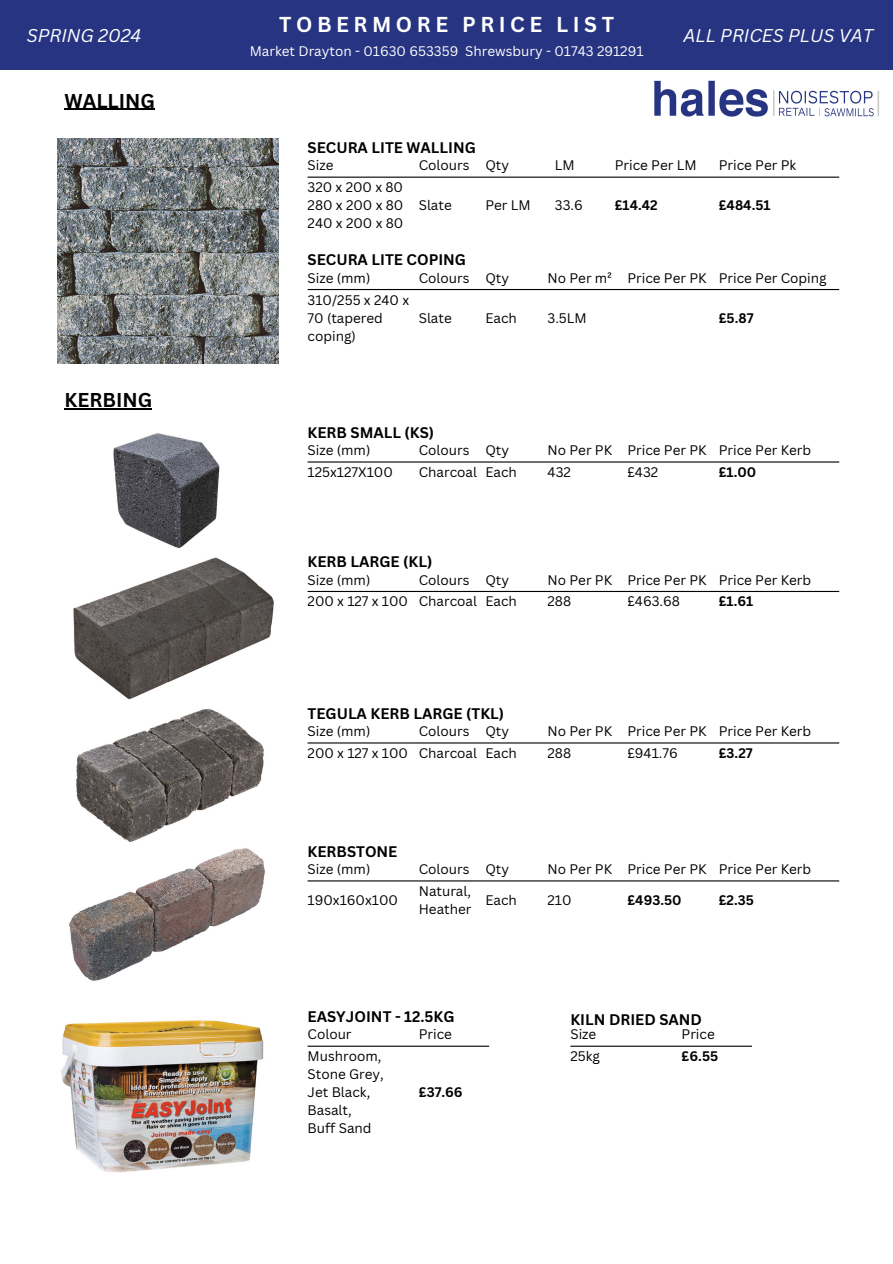
<style>
.page{position:relative;width:893px;height:1264px;background:#fff}
.page>*{position:absolute;margin:0;border:0;box-sizing:border-box;transform-origin:0 0}
.t1{font:700 21px "Canva Sans";letter-spacing:.215em;color:#fff}
.t2{font:700 19.5px "Canva Sans";color:#000}
.t3{font:italic 18px "Canva Sans";color:#fff}
.t4{font:700 15px "Canva Sans";color:#000}
.t5{font:13.5px/18px "Canva Sans";color:#000;text-align:justify}
.t6{font:700 13.5px "Canva Sans";color:#000}
.t7{font:13.5px "Canva Sans";color:#fff}
</style>
<div class="page">
<img style="left:57px;top:138px;width:222px;height:225px">
<hr style="left:65px;top:109px;width:90px;height:1px;background:#000">
<img style="left:113px;top:433px;width:107px;height:116px">
<img style="left:73px;top:557px;width:201px;height:143px">
<hr style="left:307px;top:177px;width:532px;height:1px;background:#000">
<hr style="left:307px;top:289px;width:532px;height:1px;background:#000">
<hr style="left:65px;top:408px;width:87px;height:1px;background:#000">
<img style="left:76px;top:709px;width:188px;height:133px">
<img style="left:69px;top:848px;width:196px;height:133px">
<hr style="left:307px;top:461px;width:532px;height:1px;background:#000">
<hr style="left:307px;top:591px;width:532px;height:1px;background:#000">
<hr style="left:307px;top:742px;width:532px;height:1px;background:#000">
<hr style="left:307px;top:880px;width:532px;height:1px;background:#000">
<img style="left:61px;top:1020px;width:203px;height:153px">
<hr style="left:307px;top:1045px;width:182px;height:1px;background:#000">
<hr style="left:570px;top:1045px;width:182px;height:1px;background:#000">
<div style="left:0;top:0;width:892px;height:70px;background:#273482"></div>
<img style="left:654px;top:80px;width:225px;height:37px">
<p class="t3" style="left:27px;top:22px;width:116px">SPRING 2024</p>
<h2 class="t2" style="left:65px;top:87px;width:92px">WALLING</h2>
<p class="t2" style="left:65px;top:386px;width:89px">KERBING</p>
<p class="t1" style="left:279px;top:10px;width:336px">TOBERMORE PRICE LIST</p>
<h3 class="t7" style="left:250px;top:41px;width:395px">Market Drayton - 01630 653359 Shrewsbury - 01743 291291</h3>
<h1 class="t4" style="left:307px;top:137px;width:170px">SECURA LITE WALLING</h1>
<p class="t3" style="left:683px;top:22px;width:191px">ALL PRICES PLUS VAT</p>
<p class="t5" style="left:307px;top:156px;width:27px">Size</p>
<p class="t5" style="left:418px;top:156px;width:52px">Colours</p>
<p class="t5" style="left:485px;top:156px;width:25px">Qty</p>
<p class="t5" style="left:555px;top:156px;width:21px">LM</p>
<p class="t5" style="left:614px;top:156px;width:83px">Price Per LM</p>
<p class="t5" style="left:718px;top:156px;width:79px">Price Per Pk</p>
<p class="t5" style="left:307px;top:178px;width:97px">320 x 200 x 80<br>280 x 200 x 80<br>240 x 200 x 80</p>
<h3 class="t5" style="left:418px;top:196px;width:34px">Slate</h3>
<p class="t5" style="left:485px;top:196px;width:47px">Per LM</p>
<p class="t5" style="left:555px;top:196px;width:29px">33.6</p>
<p class="t6" style="left:614px;top:196px;width:45px">£14.42</p>
<p class="t6" style="left:718px;top:196px;width:53px">£484.51</p>
<p class="t4" style="left:307px;top:249px;width:160px">SECURA LITE COPING</p>
<p class="t5" style="left:307px;top:268px;width:64px">Size (mm)</p>
<h3 class="t5" style="left:418px;top:268px;width:52px">Colours</h3>
<p class="t5" style="left:485px;top:268px;width:25px">Qty</p>
<p class="t5" style="left:547px;top:268px;width:66px">No Per m²</p>
<p class="t5" style="left:627px;top:268px;width:81px">Price Per PK</p>
<p class="t5" style="left:718px;top:268px;width:109px">Price Per Coping</p>
<p class="t5" style="left:307px;top:290px;width:103px;text-align:left">310/255 x 240 x<br>70 (tapered coping)</p>
<p class="t5" style="left:418px;top:308px;width:34px">Slate</p>
<p class="t5" style="left:485px;top:308px;width:33px">Each</p>
<p class="t5" style="left:547px;top:308px;width:41px">3.5LM</p>
<p class="t6" style="left:718px;top:308px;width:36px">£5.87</p>
<h2 class="t4" style="left:307px;top:421px;width:128px">KERB SMALL (KS)</h2>
<p class="t5" style="left:307px;top:441px;width:64px">Size (mm)</p>
<p class="t5" style="left:418px;top:441px;width:52px">Colours</p>
<p class="t5" style="left:485px;top:441px;width:25px">Qty</p>
<p class="t5" style="left:547px;top:441px;width:66px">No Per PK</p>
<h3 class="t5" style="left:627px;top:441px;width:81px">Price Per PK</h3>
<p class="t5" style="left:718px;top:441px;width:94px">Price Per Kerb</p>
<p class="t5" style="left:307px;top:463px;width:87px">125x127X100</p>
<p class="t5" style="left:418px;top:463px;width:60px">Charcoal</p>
<p class="t5" style="left:485px;top:463px;width:33px">Each</p>
<p class="t5" style="left:547px;top:463px;width:25px">432</p>
<p class="t5" style="left:627px;top:463px;width:32px">£432</p>
<p class="t6" style="left:718px;top:463px;width:39px">£1.00</p>
<p class="t4" style="left:307px;top:551px;width:126px">KERB LARGE (KL)</p>
<p class="t5" style="left:307px;top:570px;width:64px">Size (mm)</p>
<p class="t5" style="left:418px;top:570px;width:52px">Colours</p>
<p class="t5" style="left:485px;top:570px;width:25px">Qty</p>
<p class="t5" style="left:547px;top:570px;width:66px">No Per PK</p>
<h3 class="t5" style="left:627px;top:570px;width:81px">Price Per PK</h3>
<p class="t5" style="left:718px;top:570px;width:94px">Price Per Kerb</p>
<p class="t5" style="left:307px;top:592px;width:102px">200 x 127 x 100</p>
<p class="t5" style="left:418px;top:592px;width:60px">Charcoal</p>
<p class="t5" style="left:485px;top:592px;width:33px">Each</p>
<p class="t5" style="left:547px;top:592px;width:25px">288</p>
<p class="t5" style="left:627px;top:592px;width:54px">£463.68</p>
<p class="t6" style="left:718px;top:591px;width:36px">£1.61</p>
<p class="t4" style="left:307px;top:702px;width:198px">TEGULA KERB LARGE (TKL)</p>
<p class="t5" style="left:307px;top:722px;width:64px">Size (mm)</p>
<p class="t5" style="left:418px;top:722px;width:52px">Colours</p>
<p class="t5" style="left:485px;top:722px;width:25px">Qty</p>
<p class="t5" style="left:547px;top:722px;width:66px">No Per PK</p>
<p class="t5" style="left:627px;top:722px;width:81px">Price Per PK</p>
<h3 class="t5" style="left:718px;top:722px;width:94px">Price Per Kerb</h3>
<p class="t5" style="left:307px;top:744px;width:102px">200 x 127 x 100</p>
<p class="t5" style="left:418px;top:744px;width:60px">Charcoal</p>
<p class="t5" style="left:485px;top:744px;width:33px">Each</p>
<p class="t5" style="left:547px;top:744px;width:25px">288</p>
<p class="t5" style="left:627px;top:744px;width:52px">£941.76</p>
<p class="t6" style="left:718px;top:743px;width:35px">£3.27</p>
<p class="t4" style="left:307px;top:840px;width:91px">KERBSTONE</p>
<p class="t5" style="left:307px;top:860px;width:64px">Size (mm)</p>
<p class="t5" style="left:418px;top:860px;width:52px">Colours</p>
<p class="t5" style="left:485px;top:860px;width:25px">Qty</p>
<p class="t5" style="left:547px;top:860px;width:66px">No Per PK</p>
<p class="t5" style="left:627px;top:860px;width:81px">Price Per PK</p>
<p class="t5" style="left:718px;top:860px;width:94px">Price Per Kerb</p>
<h3 class="t5" style="left:307px;top:890px;width:92px">190x160x100</h3>
<p class="t5" style="left:418px;top:881px;width:54px">Natural,</p>
<p class="t5" style="left:418px;top:899px;width:54px">Heather</p>
<p class="t5" style="left:485px;top:890px;width:33px">Each</p>
<p class="t5" style="left:547px;top:890px;width:26px">210</p>
<p class="t6" style="left:627px;top:890px;width:56px">£493.50</p>
<p class="t6" style="left:718px;top:890px;width:37px">£2.35</p>
<p class="t4" style="left:307px;top:1005px;width:148px">EASYJOINT - 12.5KG</p>
<p class="t5" style="left:307px;top:1047px;width:75px">Mushroom,</p>
<p class="t5" style="left:307px;top:1065px;width:78px">Stone Grey,</p>
<p class="t5" style="left:307px;top:1083px;width:64px">Jet Black,</p>
<p class="t5" style="left:307px;top:1101px;width:46px">Basalt,</p>
<p class="t5" style="left:307px;top:1119px;width:65px">Buff Sand</p>
<h3 class="t5" style="left:307px;top:1025px;width:45px">Colour</h3>
<p class="t5" style="left:418px;top:1025px;width:35px">Price</p>
<p class="t6" style="left:418px;top:1082px;width:45px">£37.66</p>
<p class="t4" style="left:570px;top:1008px;width:133px">KILN DRIED SAND</p>
<p class="t5" style="left:570px;top:1025px;width:27px">Size</p>
<p class="t5" style="left:681px;top:1025px;width:35px">Price</p>
<p class="t5" style="left:570px;top:1047px;width:31px">25kg</p>
<p class="t6" style="left:681px;top:1046px;width:38px">£6.55</p>
</div>
